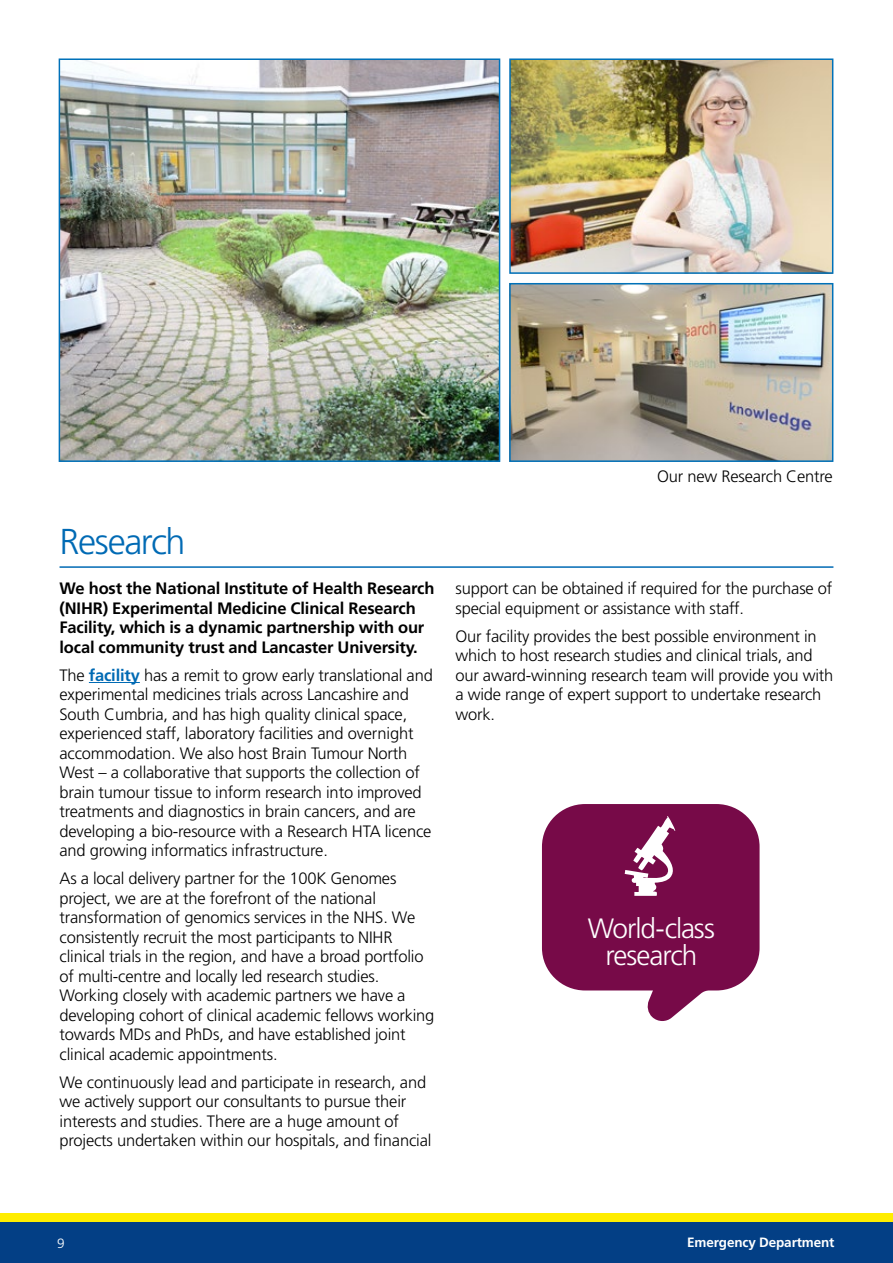
<style>
.page{position:relative;width:893px;height:1263px;background:#fff}
.page>*{position:absolute;margin:0;border:0;box-sizing:border-box;transform-origin:0 0}
.t1{font:300 36px "Frutiger LT Std";letter-spacing:-.04em;color:#006ab4}
.t2{font:300 27.9px/27.2px "Frutiger LT Std";letter-spacing:-.04em;color:#fff;text-align:center}
.t3{font:300 16.5px/19.5px "Frutiger LT Std";letter-spacing:-.01em;color:#000}
.t4{font:700 16.5px/19.5px "Frutiger LT Std";letter-spacing:-.01em;color:#000}
.t5{font:700 13.5px "Frutiger LT Std";letter-spacing:-.01em;color:#fff}
.t6{font:300 13.5px "Frutiger LT Std";color:#fff}
.s1{font-weight:700;color:#006ab4}
</style>
<div class="page">
<div style="left:0;top:1214px;width:893px;height:34px;background:#ffed00"></div>
<div style="left:0;top:1222px;width:893px;height:41px;background:#033f85"></div>
<hr style="left:60px;top:566px;width:773px;height:2px;background:#006ab4">
<hr style="left:89px;top:682px;width:51px;height:1px;background:#006ab4">
<img style="left:512px;top:286px;width:318px;height:173px">
<div style="left:509px;top:283px;width:324px;height:179px;border:2px solid #0071b9"></div>
<img style="left:62px;top:61px;width:435px;height:398px">
<div style="left:59px;top:58px;width:441px;height:404px;border:2px solid #0071b9"></div>
<img style="left:512px;top:61px;width:318px;height:210px">
<div style="left:509px;top:58px;width:324px;height:216px;border:2px solid #0071b9"></div>
<svg style="left:542px;top:804px;width:218px;height:217px;fill:#770a48"></svg>
<div style="left:625px;top:815px;width:53px;height:81px;background:#770a48"></div>
<h1 class="t1" style="left:60px;top:521px;width:127px">Research</h1>
<p class="t4" style="left:60px;top:579px;width:376px">We host the National Institute of Health Research (NIHR) Experimental Medicine Clinical Research Facility, which is a dynamic partnership with our local community trust and Lancaster University.</p>
<p class="t3" style="left:60px;top:666px;width:375px">The <span class="s1">facility</span> has a remit to grow early translational and experimental medicines trials across Lancashire and South Cumbria, and has high quality clinical space, experienced staff, laboratory facilities and overnight accommodation. We also host Brain Tumour North West – a collaborative that supports the collection of brain tumour tissue to inform research into improved treatments and diagnostics in brain cancers, and are developing a bio-resource with a Research HTA licence and growing informatics infrastructure.</p>
<p class="t3" style="left:60px;top:869px;width:376px">As a local delivery partner for the 100K Genomes project, we are at the forefront of the national transformation of genomics services in the NHS. We consistently recruit the most participants to NIHR clinical trials in the region, and have a broad portfolio of multi-centre and locally led research studies.<br>Working closely with academic partners we have a developing cohort of clinical academic fellows working towards MDs and PhDs, and have established joint clinical academic appointments.</p>
<p class="t3" style="left:60px;top:1073px;width:373px">We continuously lead and participate in research, and we actively support our consultants to pursue their interests and studies. There are a huge amount of projects undertaken within our hospitals, and financial</p>
<p class="t3" style="left:657px;top:466px;width:177px">Our new Research Centre</p>
<p class="t3" style="left:455px;top:579px;width:378px">support can be obtained if required for the purchase of special equipment or assistance with staff.</p>
<p class="t3" style="left:455px;top:627px;width:379px">Our facility provides the best possible environment in which to host research studies and clinical trials, and our award-winning research team will provide you with a wide range of expert support to undertake research work.</p>
<h2 class="t2" style="left:588px;top:915px;width:129px">World-class research</h2>
<p class="t6" style="left:57px;top:1236px;width:9px">9</p>
<p class="t5" style="left:687px;top:1234px;width:149px">Emergency Department</p>
</div>
